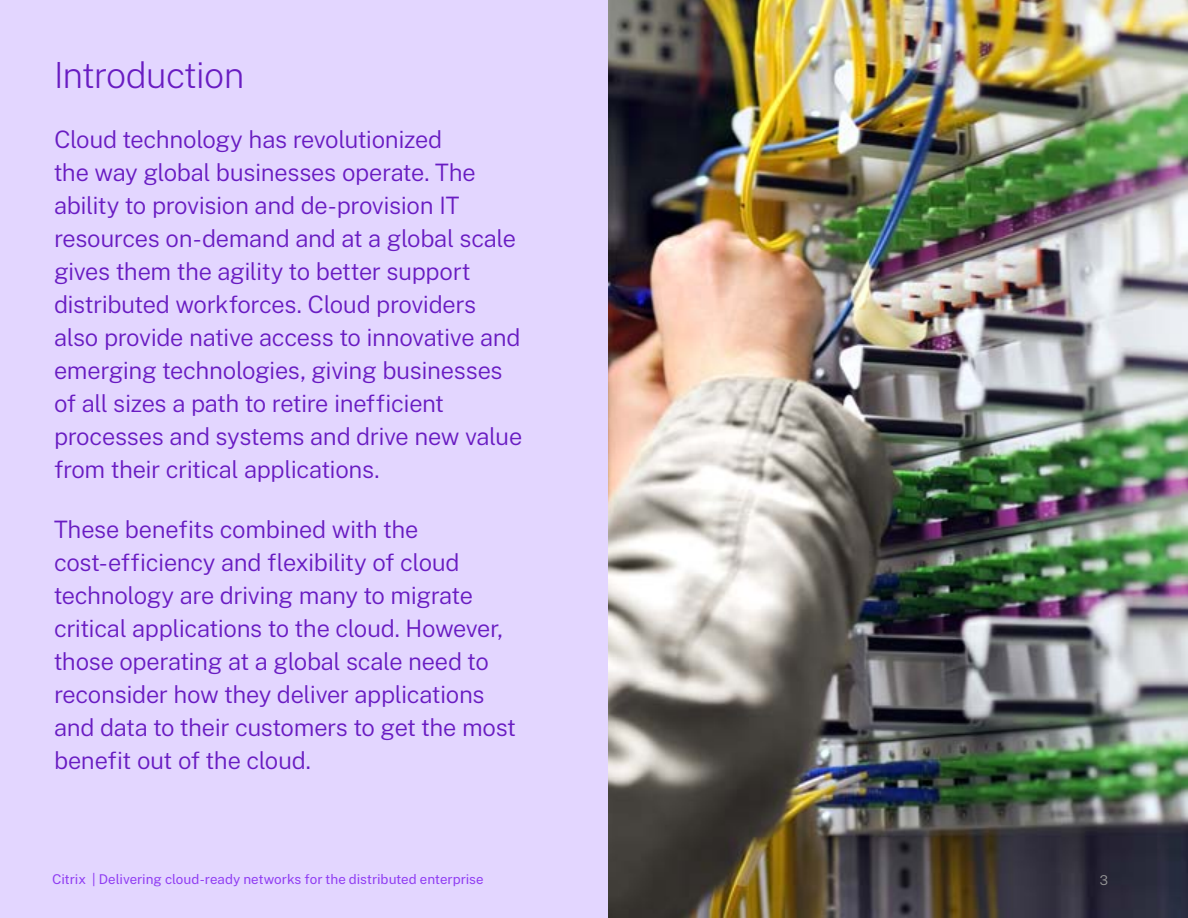
<style>
.page{position:relative;width:1188px;height:918px;background:#fff}
.page>*{position:absolute;margin:0;border:0;box-sizing:border-box;transform-origin:0 0}
.t1{font:200 36px "Public Sans";letter-spacing:-.02em;color:#691cc2}
.t2{font:300 24px/33px "Public Sans";letter-spacing:-.015em;color:#691cc2}
.t3{font:13.5px "Public Sans";color:#8f3bf2}
.t4{font:300 13.5px "Public Sans";color:#989898}
</style>
<div class="page">
<img style="left:608px;top:0;width:580px;height:918px">
<div style="left:0;top:0;width:608px;height:918px;background:#e3d6ff"></div>
<h1 class="t1" style="left:54px;top:48px;width:192px">Introduction</h1>
<p class="t2" style="left:54px;top:122px;width:470px">Cloud technology has revolutionized<br>the way global businesses operate. The ability to provision and de-provision IT resources on-demand and at a global scale gives them the agility to better support distributed workforces. Cloud providers also provide native access to innovative and emerging technologies, giving businesses of all sizes a path to retire inefficient processes and systems and drive new value from their critical applications.</p>
<p class="t2" style="left:54px;top:512px;width:464px">These benefits combined with the cost-efficiency and flexibility of cloud technology are driving many to migrate critical applications to the cloud. However, those operating at a global scale need to reconsider how they deliver applications and data to their customers to get the most benefit out of the cloud.</p>
<p class="t3" style="left:52px;top:869px;width:433px">Citrix | Delivering cloud-ready networks for the distributed enterprise</p>
<p class="t4" style="left:1100px;top:870px;width:10px">3</p>
</div>
